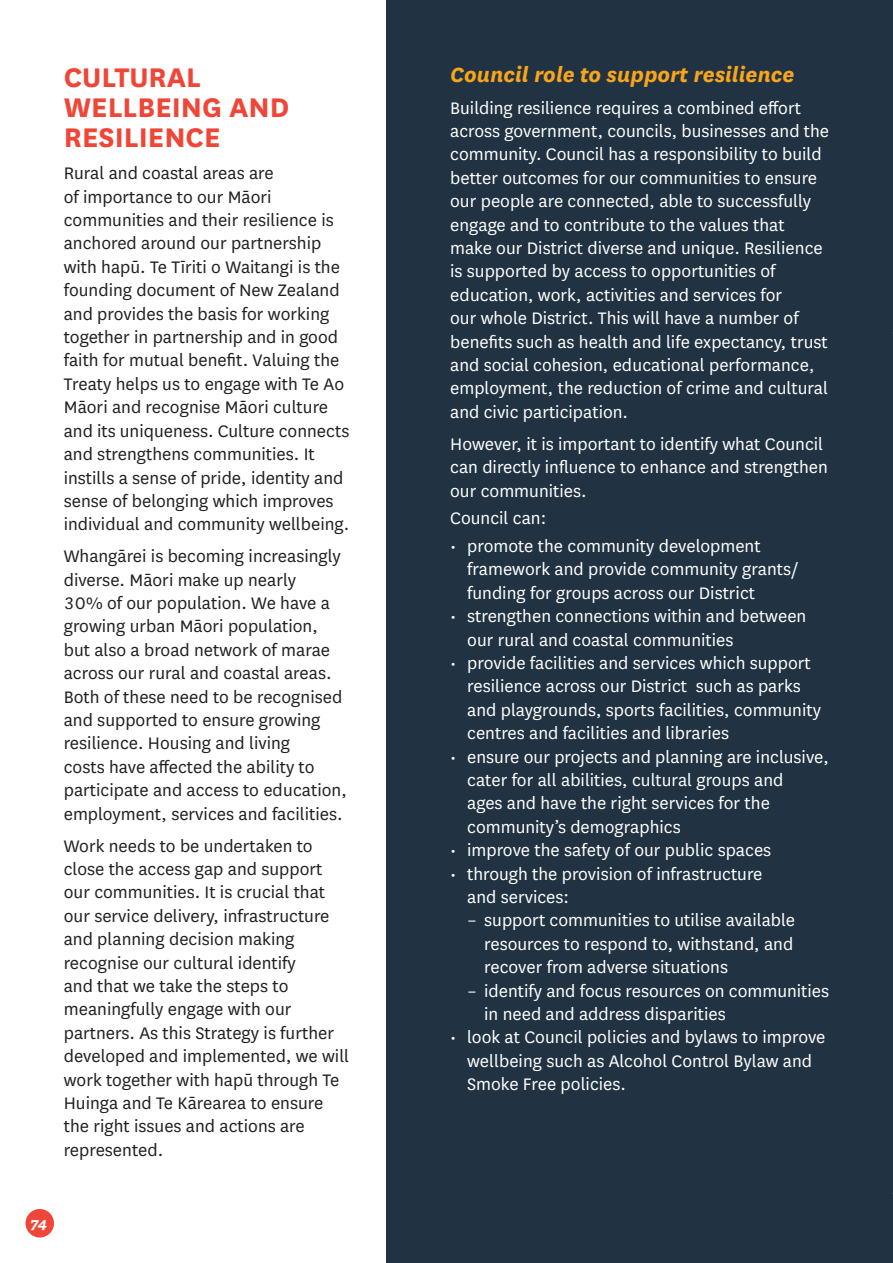
<style>
.page{position:relative;width:893px;height:1263px;background:#fff}
.page>*{position:absolute;margin:0;border:0;box-sizing:border-box;transform-origin:0 0}
.Heading_two{font:700 31.5px/30px "National";color:#ef4637}
.Heading_three__chang{font:italic 700 24px "National";color:#f9a51b}
.Body_Text{font:19.5px/23.4px "National";color:#fff}
.Body_Text-2{font:19.5px/23.4px "National";color:#231f20}
.t1{font:italic 700 16.5px "National";color:#fff}
</style>
<div class="page">
<div style="left:386px;top:0;width:507px;height:1263px;background:#213242"></div>
<div style="left:26px;top:1209px;width:28px;height:28px;background:#ef4637;border-radius:50%"></div>
<h2 class="Heading_two" style="left:64px;top:60px;width:227px">CULTURAL<br>WELLBEING AND<br>RESILIENCE</h2>
<p class="Body_Text-2" style="left:64px;top:161px;width:287px">Rural and coastal areas are<br>of importance to our Māori communities and their resilience is anchored around our partnership with hapū. Te Tīriti o Waitangi is the founding document of New Zealand and provides the basis for working together in partnership and in good faith for mutual benefit. Valuing the Treaty helps us to engage with Te Ao Māori and recognise Māori culture and its uniqueness. Culture connects and strengthens communities. It instills a sense of pride, identity and sense of belonging which improves individual and community wellbeing.</p>
<p class="Body_Text-2" style="left:64px;top:544px;width:285px">Whangārei is becoming increasingly diverse. Māori make up nearly<br>30% of our population. We have a growing urban Māori population, but also a broad network of marae across our rural and coastal areas.<br>Both of these need to be recognised and supported to ensure growing resilience. Housing and living<br>costs have affected the ability to participate and access to education, employment, services and facilities.</p>
<p class="Body_Text-2" style="left:64px;top:833px;width:287px">Work needs to be undertaken to close the access gap and support our communities. It is crucial that our service delivery, infrastructure and planning decision making recognise our cultural identify<br>and that we take the steps to meaningfully engage with our partners. As this Strategy is further developed and implemented, we will work together with hapū through Te<br>Huinga and Te Kārearea to ensure the right issues and actions are represented.</p>
<p class="t1" style="left:31px;top:1211px;width:18px">74</p>
<h3 class="Heading_three__chang" style="left:450px;top:58px;width:346px">Council role to support resilience</h3>
<p class="Body_Text" style="left:450px;top:95px;width:380px">Building resilience requires a combined effort across government, councils, businesses and the community. Council has a responsibility to build better outcomes for our communities to ensure our people are connected, able to successfully engage and to contribute to the values that make our District diverse and unique. Resilience is supported by access to opportunities of education, work, activities and services for<br>our whole District. This will have a number of benefits such as health and life expectancy, trust and social cohesion, educational performance, employment, the reduction of crime and cultural and civic participation.</p>
<p class="Body_Text" style="left:450px;top:431px;width:379px">However, it is important to identify what Council can directly influence to enhance and strengthen our communities.</p>
<p class="Body_Text" style="left:450px;top:506px;width:98px">Council can:</p>
<p class="Body_Text" style="left:467px;top:533px;width:333px;text-indent:-17px">• promote the community development framework and provide community grants/ funding for groups across our District</p>
<p class="Body_Text" style="left:467px;top:604px;width:341px;text-indent:-17px">• strengthen connections within and between our rural and coastal communities</p>
<p class="Body_Text" style="left:467px;top:650px;width:355px;text-indent:-17px">• provide facilities and services which support resilience across our District such as parks and playgrounds, sports facilities, community centres and facilities and libraries</p>
<p class="Body_Text" style="left:467px;top:744px;width:363px;text-indent:-17px">• ensure our projects and planning are inclusive, cater for all abilities, cultural groups and<br>ages and have the right services for the community’s demographics</p>
<p class="Body_Text" style="left:450px;top:838px;width:323px">• improve the safety of our public spaces</p>
<p class="Body_Text" style="left:467px;top:861px;width:297px;text-indent:-17px">• through the provision of infrastructure and services:</p>
<p class="Body_Text" style="left:484px;top:908px;width:312px;text-align:justify;text-indent:-17px">– support communities to utilise available resources to respond to, withstand, and recover from adverse situations</p>
<p class="Body_Text" style="left:484px;top:978px;width:346px;text-indent:-17px">– identify and focus resources on communities in need and address disparities</p>
<p class="Body_Text" style="left:467px;top:1025px;width:360px;text-indent:-17px">• look at Council policies and bylaws to improve wellbeing such as Alcohol Control Bylaw and<br>Smoke Free policies.</p>
</div>
